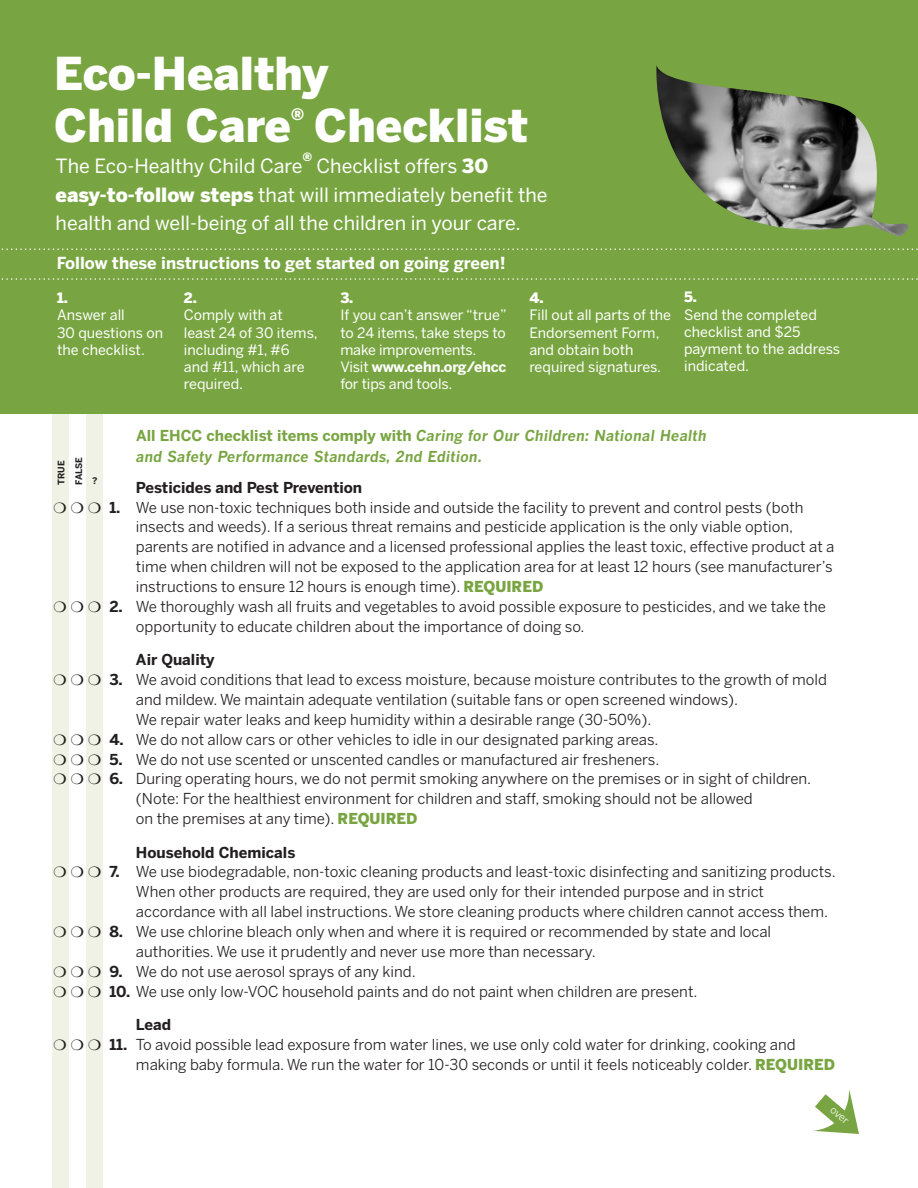
<style>
.page{position:relative;width:918px;height:1188px;background:#fff}
.page>*{position:absolute;margin:0;border:0;box-sizing:border-box;transform-origin:0 0}
.t1{font:900 45px "Benton Sans";color:#fff}
.t2{font:19.5px/28.5px "Benton Sans";color:#fff}
.t3{font:700 16.5px "Benton Sans";color:#fff}
.t4{font:900 15.75px "Benton Sans";color:#fff}
.t5{font:15px/19.8px "Benton Sans";color:#231f20}
.t6{font:italic 700 15px "Benton Gothic";letter-spacing:.01em;color:#78a541}
.t7{font:700 15px "Benton Sans";color:#231f20}
.t8{font:14.25px/17.2px "Benton Sans";color:#fff}
.t9{font:900 14.25px "Benton Sans";color:#fff}
.t10{font:900 11.4px "Benton Sans";color:#fff}
.t11{font:10.5px "Benton Sans";color:#fff}
.t12{font:700 9px "Benton Sans";color:#231f20}
.s1{font-weight:900}
.s2{font-weight:700}
.s3{font-family:"Benton Sans";font-style:normal}
.s4{font-weight:900;color:#78a541}
</style>
<div class="page">
<div style="left:52px;top:401px;width:17px;height:787px;background:#eff2e5"></div>
<div style="left:86px;top:395px;width:17px;height:793px;background:#eff2e5"></div>
<div style="left:0;top:0;width:918px;height:414px;background:#78a541"></div>
<svg style="left:1px;top:248px;width:917px;height:2px"></svg>
<svg style="left:1px;top:278px;width:917px;height:2px"></svg>
<img style="left:652px;top:65px;width:260px;height:185px">
<svg style="left:813px;top:1089px;width:46px;height:45px"></svg>
<p class="t1" style="left:54px;top:46px;width:276px">Eco-Healthy</p>
<p class="t1" style="left:54px;top:99px;width:238px">Child Care</p>
<p class="t4" style="left:291px;top:105px;width:15px">®</p>
<p class="t1" style="left:314px;top:99px;width:215px">Checklist</p>
<p class="t10" style="left:303px;top:150px;width:11px">®</p>
<p class="t2" style="left:56px;top:151px;width:494px;text-indent:261px">Checklist offers <span class="s1">30 easy-to-follow steps</span> that will immediately benefit the health and well-being of all the children in your care.</p>
<p class="t2" style="left:56px;top:151px;width:248px">The Eco-Healthy Child Care</p>
<p class="t3" style="left:57px;top:253px;width:450px">Follow these instructions to get started on going green!</p>
<p class="t9" style="left:184px;top:289px;width:14px">2.</p>
<p class="t8" style="left:184px;top:306px;width:135px">Comply with at least 24 of 30 items, including #1, #6 and #11, which are required.</p>
<p class="t9" style="left:340px;top:289px;width:14px">3.</p>
<p class="t8" style="left:340px;top:306px;width:168px;text-align:justify">If you can’t answer “true” to 24 items, take steps to make improvements.</p>
<p class="t8" style="left:340px;top:358px;width:168px">Visit <span class="s2">www.cehn.org/ehcc </span>for tips and tools.</p>
<p class="t9" style="left:57px;top:289px;width:12px">1.</p>
<p class="t8" style="left:57px;top:306px;width:107px">Answer all<br>30 questions on the checklist.</p>
<p class="t9" style="left:529px;top:289px;width:16px">4.</p>
<p class="t8" style="left:529px;top:306px;width:143px">Fill out all parts of the<br>Endorsement Form, and obtain both required signatures.</p>
<p class="t9" style="left:684px;top:289px;width:14px">5.</p>
<p class="t8" style="left:684px;top:306px;width:158px">Send the completed checklist and $25 payment to the address indicated.</p>
<p class="t12" style="left:56px;top:485px;width:26px;rotate:-90deg">TRUE</p>
<p class="t12" style="left:73px;top:485px;width:30px;rotate:-90deg">FALSE</p>
<p class="t12" style="left:92px;top:476px;width:7px">?</p>
<p class="t6" style="left:136px;top:426px;width:572px"><span class="s3">All EHCC checklist items comply with</span> Caring for Our Children: National Health</p>
<p class="t6" style="left:136px;top:447px;width:348px">and Safety Performance Standards, 2nd Edition.</p>
<p class="t7" style="left:136px;top:478px;width:228px">Pesticides and Pest Prevention</p>
<p class="t5" style="left:136px;top:497px;width:700px;text-indent:-27px"><span class="s2">1.</span> We use non-toxic techniques both inside and outside the facility to prevent and control pests (both insects and weeds). If a serious threat remains and pesticide application is the only viable option, parents are notified in advance and a licensed professional applies the least toxic, effective product at a time when children will not be exposed to the application area for at least 12 hours (see manufacturer’s instructions to ensure 12 hours is enough time). <span class="s4">REQUIRED</span></p>
<p class="t5" style="left:136px;top:596px;width:692px;text-indent:-27px"><span class="s2">2.</span> We thoroughly wash all fruits and vegetables to avoid possible exposure to pesticides, and we take the opportunity to educate children about the importance of doing so.</p>
<p class="t7" style="left:136px;top:651px;width:80px">Air Quality</p>
<p class="t5" style="left:136px;top:670px;width:693px;text-indent:-27px"><span class="s2">3.</span> We avoid conditions that lead to excess moisture, because moisture contributes to the growth of mold and mildew. We maintain adequate ventilation (suitable fans or open screened windows).<br>We repair water leaks and keep humidity within a desirable range (30-50%).</p>
<p class="t5" style="left:109px;top:729px;width:551px"><span class="s2">4.</span> We do not allow cars or other vehicles to idle in our designated parking areas.</p>
<p class="t5" style="left:109px;top:749px;width:551px"><span class="s2">5.</span> We do not use scented or unscented candles or manufactured air fresheners.</p>
<p class="t5" style="left:136px;top:769px;width:677px;text-indent:-27px"><span class="s2">6.</span> During operating hours, we do not permit smoking anywhere on the premises or in sight of children. (Note: For the healthiest environment for children and staff, smoking should not be allowed</p>
<p class="t5" style="left:136px;top:809px;width:283px">on the premises at any time). <span class="s4">REQUIRED</span></p>
<p class="t7" style="left:136px;top:843px;width:161px">Household Chemicals</p>
<p class="t5" style="left:136px;top:862px;width:701px;text-indent:-27px"><span class="s2">7.</span> We use biodegradable, non-toxic cleaning products and least-toxic disinfecting and sanitizing products.<br>When other products are required, they are used only for their intended purpose and in strict accordance with all label instructions. We store cleaning products where children cannot access them.</p>
<p class="t5" style="left:136px;top:922px;width:637px;text-indent:-27px"><span class="s2">8.</span> We use chlorine bleach only when and where it is required or recommended by state and local authorities. We use it prudently and never use more than necessary.</p>
<p class="t5" style="left:109px;top:961px;width:308px"><span class="s2">9.</span> We do not use aerosol sprays of any kind.</p>
<p class="t5" style="left:109px;top:981px;width:590px"><span class="s2">10.</span> We use only low-VOC household paints and do not paint when children are present.</p>
<p class="t7" style="left:136px;top:1016px;width:37px">Lead</p>
<p class="t5" style="left:136px;top:1034px;width:701px;text-indent:-27px"><span class="s2">11.</span> To avoid possible lead exposure from water lines, we use only cold water for drinking, cooking and making baby formula. We run the water for 10-30 seconds or until it feels noticeably colder. <span class="s4">REQUIRED</span></p>
<p class="t11" style="left:836px;top:1104px;width:22px;rotate:40deg">over</p>
</div>
